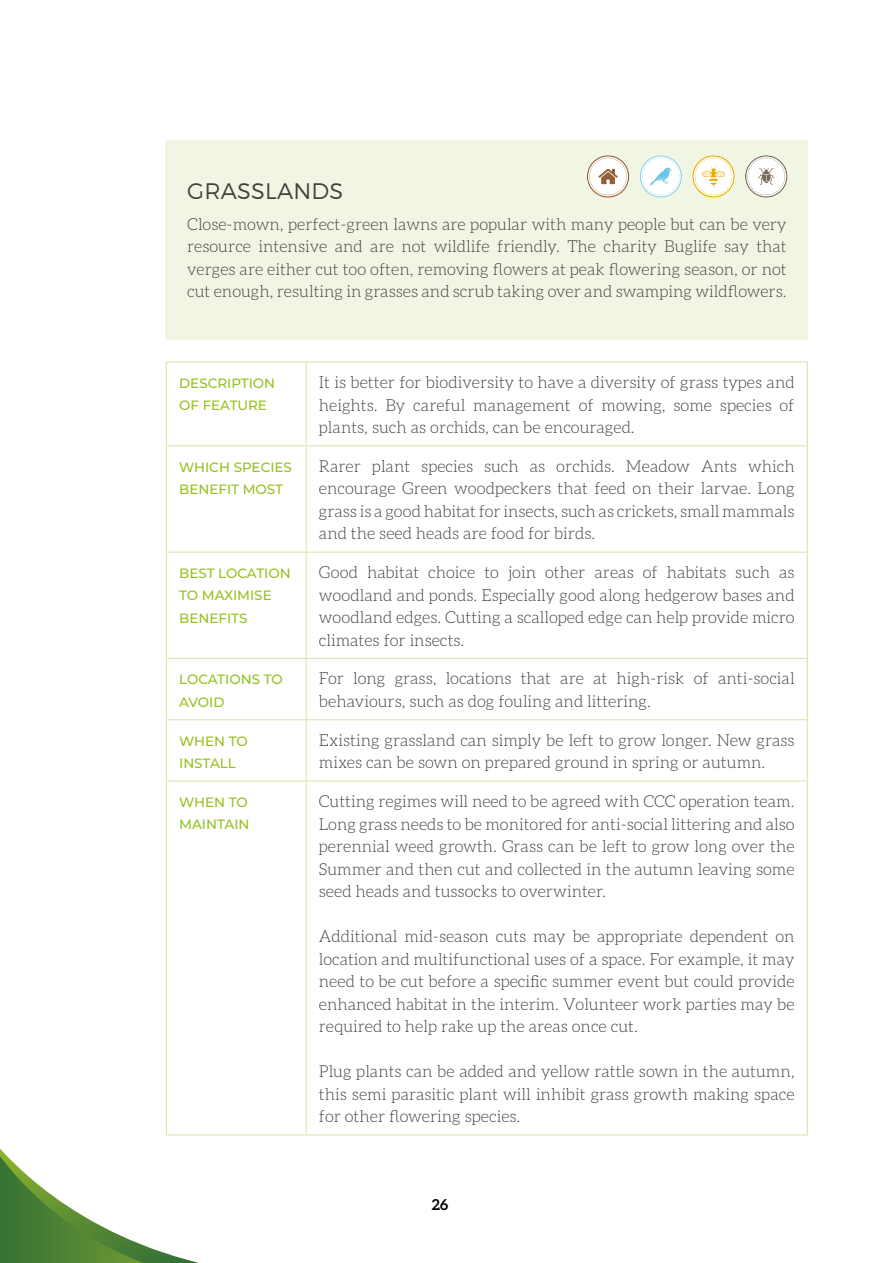
<style>
.page{position:relative;width:893px;height:1263px;background:#fff}
.page>*{position:absolute;margin:0;border:0;box-sizing:border-box;transform-origin:0 0}
.t1{font:300 22.5px "Montserrat";letter-spacing:.01em;color:#41413f}
.t2{font:300 16.5px/22.5px "Aleo";color:#41413f;text-align:justify}
.t3{font:700 15px "Aleo";color:#000}
.t4{font:500 13.5px/22.5px "Montserrat";color:#95c11f}
</style>
<div class="page">
<svg style="left:0;top:1135px;width:267px;height:128px"></svg>
<div style="left:166px;top:140px;width:642px;height:200px;background:#f1f6e4"></div>
<hr style="left:166px;top:361px;width:140px;height:2px;background:#d9e6b1">
<hr style="left:166px;top:363px;width:1px;height:82px;background:#d9e6b1">
<hr style="left:306px;top:361px;width:502px;height:2px;background:#d9e6b1">
<hr style="left:306px;top:363px;width:1px;height:82px;background:#d9e6b1">
<hr style="left:807px;top:363px;width:1px;height:82px;background:#d9e6b1">
<hr style="left:166px;top:445px;width:140px;height:1px;background:#d9e6b1">
<hr style="left:166px;top:446px;width:1px;height:106px;background:#d9e6b1">
<hr style="left:306px;top:445px;width:502px;height:1px;background:#d9e6b1">
<hr style="left:306px;top:446px;width:1px;height:106px;background:#d9e6b1">
<hr style="left:807px;top:446px;width:1px;height:106px;background:#d9e6b1">
<hr style="left:166px;top:552px;width:140px;height:1px;background:#d9e6b1">
<hr style="left:166px;top:553px;width:1px;height:105px;background:#d9e6b1">
<hr style="left:306px;top:552px;width:502px;height:1px;background:#d9e6b1">
<hr style="left:306px;top:553px;width:1px;height:105px;background:#d9e6b1">
<hr style="left:807px;top:553px;width:1px;height:105px;background:#d9e6b1">
<hr style="left:166px;top:658px;width:140px;height:1px;background:#d9e6b1">
<hr style="left:166px;top:659px;width:1px;height:60px;background:#d9e6b1">
<hr style="left:306px;top:658px;width:502px;height:1px;background:#d9e6b1">
<hr style="left:306px;top:659px;width:1px;height:60px;background:#d9e6b1">
<hr style="left:807px;top:659px;width:1px;height:60px;background:#d9e6b1">
<hr style="left:166px;top:719px;width:140px;height:1px;background:#d9e6b1">
<hr style="left:166px;top:720px;width:1px;height:60px;background:#d9e6b1">
<hr style="left:306px;top:719px;width:502px;height:1px;background:#d9e6b1">
<hr style="left:306px;top:720px;width:1px;height:60px;background:#d9e6b1">
<hr style="left:807px;top:720px;width:1px;height:60px;background:#d9e6b1">
<hr style="left:166px;top:780px;width:140px;height:2px;background:#d9e6b1">
<hr style="left:166px;top:782px;width:1px;height:352px;background:#d9e6b1">
<hr style="left:306px;top:780px;width:502px;height:2px;background:#d9e6b1">
<hr style="left:306px;top:782px;width:1px;height:352px;background:#d9e6b1">
<hr style="left:807px;top:782px;width:1px;height:352px;background:#d9e6b1">
<hr style="left:166px;top:1134px;width:140px;height:1px;background:#d9e6b1">
<hr style="left:306px;top:1134px;width:502px;height:1px;background:#d9e6b1">
<svg style="left:745px;top:155px;width:42px;height:43px"></svg>
<svg style="left:692px;top:155px;width:43px;height:43px"></svg>
<svg style="left:639px;top:155px;width:43px;height:43px"></svg>
<svg style="left:587px;top:155px;width:42px;height:43px"></svg>
<h1 class="t1" style="left:187px;top:177px;width:158px">GRASSLANDS</h1>
<p class="t2" style="left:187px;top:213px;width:601px">Close-mown, perfect-green lawns are popular with many people but can be very resource intensive and are not wildlife friendly. The charity Buglife say that verges are either cut too often, removing flowers at peak flowering season, or not cut enough, resulting in grasses and scrub taking over and swamping wildflowers.</p>
<p class="t4" style="left:179px;top:371px;width:98px">DESCRIPTION<br>OF FEATURE</p>
<p class="t2" style="left:319px;top:371px;width:477px">It is better for biodiversity to have a diversity of grass types and heights. By careful management of mowing, some species of plants, such as orchids, can be encouraged.</p>
<p class="t4" style="left:179px;top:455px;width:114px">WHICH SPECIES<br>BENEFIT MOST</p>
<p class="t2" style="left:319px;top:455px;width:477px">Rarer plant species such as orchids. Meadow Ants which encourage Green woodpeckers that feed on their larvae. Long grass is a good habitat for insects, such as crickets, small mammals and the seed heads are food for birds.</p>
<p class="t4" style="left:179px;top:561px;width:113px">BEST LOCATION<br>TO MAXIMISE<br>BENEFITS</p>
<p class="t2" style="left:319px;top:561px;width:477px">Good habitat choice to join other areas of habitats such as woodland and ponds. Especially good along hedgerow bases and woodland edges. Cutting a scalloped edge can help provide micro climates for insects.</p>
<p class="t4" style="left:179px;top:668px;width:105px">LOCATIONS TO<br>AVOID</p>
<p class="t2" style="left:319px;top:667px;width:477px">For long grass, locations that are at high-risk of anti-social behaviours, such as dog fouling and littering.</p>
<p class="t4" style="left:179px;top:729px;width:70px">WHEN TO<br>INSTALL</p>
<p class="t2" style="left:319px;top:729px;width:477px">Existing grassland can simply be left to grow longer. New grass mixes can be sown on prepared ground in spring or autumn.</p>
<p class="t4" style="left:179px;top:790px;width:72px">WHEN TO<br>MAINTAIN</p>
<p class="t2" style="left:319px;top:790px;width:477px">Cutting regimes will need to be agreed with CCC operation team.<br>Long grass needs to be monitored for anti-social littering and also perennial weed growth. Grass can be left to grow long over the Summer and then cut and collected in the autumn leaving some seed heads and tussocks to overwinter.</p>
<p class="t2" style="left:319px;top:925px;width:477px">Additional mid-season cuts may be appropriate dependent on location and multifunctional uses of a space. For example, it may need to be cut before a specific summer event but could provide enhanced habitat in the interim. Volunteer work parties may be required to help rake up the areas once cut.</p>
<p class="t2" style="left:319px;top:1060px;width:477px">Plug plants can be added and yellow rattle sown in the autumn, this semi parasitic plant will inhibit grass growth making space for other flowering species.</p>
<p class="t3" style="left:432px;top:1195px;width:18px">26</p>
</div>
